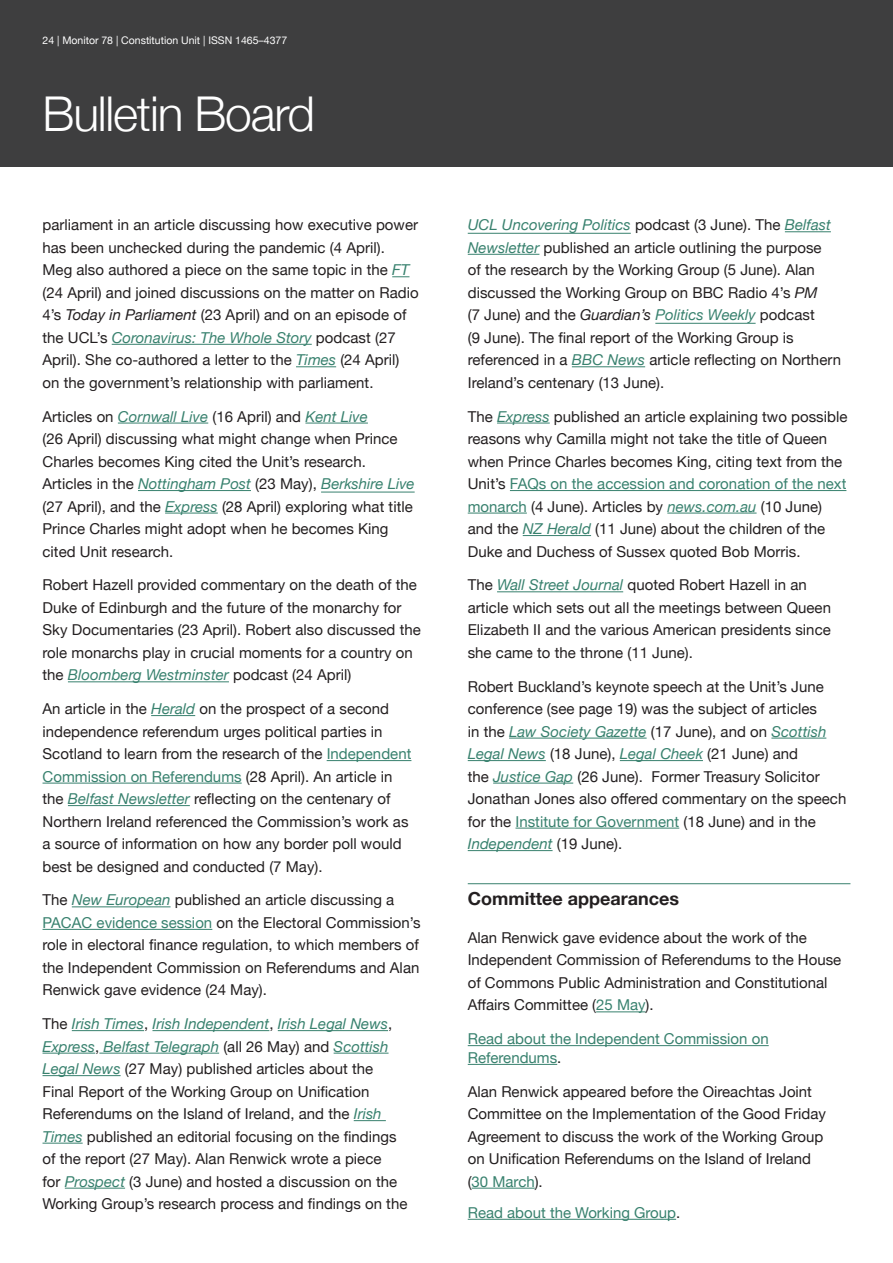
<style>
.page{position:relative;width:893px;height:1263px;background:#fff}
.page>*{position:absolute;margin:0;border:0;box-sizing:border-box;transform-origin:0 0}
.t1{font:300 48px "Helvetica Neue";letter-spacing:-.025em;color:#fff}
.t2{font:700 18px "Helvetica Neue";color:#231f20}
.t3{font:15px/22.5px "Helvetica Neue";color:#231f20}
.t4{font:15px/18.8px "Helvetica Neue";color:#38816e}
.t5{font:10.5px "Helvetica Neue";color:#fff}
.s1{font-style:italic;color:#38816e}
.s2{font-style:italic}
.s3{color:#38816e}
.s4{color:#231f20}
</style>
<div class="page">
<div style="left:0;top:0;width:893px;height:166px;background:#3e3e3f"></div>
<svg style="left:392px;top:276px;width:17px;height:1px"></svg>
<hr style="left:112px;top:344px;width:200px;height:1px;background:#38816e">
<hr style="left:296px;top:366px;width:40px;height:1px;background:#38816e">
<hr style="left:118px;top:423px;width:90px;height:1px;background:#38816e">
<hr style="left:305px;top:423px;width:63px;height:1px;background:#38816e">
<hr style="left:138px;top:490px;width:113px;height:1px;background:#38816e">
<hr style="left:321px;top:492px;width:94px;height:1px;background:#38816e">
<hr style="left:165px;top:513px;width:53px;height:1px;background:#38816e">
<hr style="left:68px;top:681px;width:161px;height:1px;background:#38816e">
<hr style="left:151px;top:715px;width:44px;height:1px;background:#38816e">
<hr style="left:327px;top:760px;width:84px;height:1px;background:#38816e">
<hr style="left:43px;top:783px;width:199px;height:1px;background:#38816e">
<hr style="left:68px;top:805px;width:122px;height:1px;background:#38816e">
<hr style="left:72px;top:906px;width:99px;height:1px;background:#38816e">
<hr style="left:43px;top:929px;width:169px;height:1px;background:#38816e">
<hr style="left:72px;top:1030px;width:72px;height:1px;background:#38816e">
<hr style="left:152px;top:1030px;width:117px;height:1px;background:#38816e">
<hr style="left:278px;top:1030px;width:110px;height:1px;background:#38816e">
<hr style="left:43px;top:1053px;width:52px;height:1px;background:#38816e">
<hr style="left:99px;top:1053px;width:120px;height:1px;background:#38816e">
<hr style="left:334px;top:1053px;width:55px;height:1px;background:#38816e">
<hr style="left:43px;top:1075px;width:78px;height:1px;background:#38816e">
<hr style="left:354px;top:1120px;width:32px;height:1px;background:#38816e">
<hr style="left:43px;top:1143px;width:40px;height:1px;background:#38816e">
<hr style="left:65px;top:1188px;width:60px;height:1px;background:#38816e">
<hr style="left:468px;top:233px;width:163px;height:1px;background:#38816e">
<hr style="left:785px;top:231px;width:46px;height:1px;background:#38816e">
<hr style="left:468px;top:254px;width:71px;height:1px;background:#38816e">
<hr style="left:655px;top:323px;width:101px;height:1px;background:#38816e">
<hr style="left:572px;top:366px;width:73px;height:1px;background:#38816e">
<hr style="left:497px;top:423px;width:53px;height:1px;background:#38816e">
<hr style="left:510px;top:490px;width:336px;height:1px;background:#38816e">
<hr style="left:468px;top:513px;width:59px;height:1px;background:#38816e">
<hr style="left:667px;top:513px;width:90px;height:1px;background:#38816e">
<hr style="left:523px;top:535px;width:68px;height:1px;background:#38816e">
<hr style="left:497px;top:591px;width:126px;height:1px;background:#38816e">
<hr style="left:509px;top:738px;width:138px;height:1px;background:#38816e">
<hr style="left:771px;top:738px;width:55px;height:1px;background:#38816e">
<hr style="left:468px;top:760px;width:78px;height:1px;background:#38816e">
<hr style="left:620px;top:760px;width:83px;height:1px;background:#38816e">
<hr style="left:493px;top:783px;width:80px;height:1px;background:#38816e">
<hr style="left:515px;top:828px;width:164px;height:1px;background:#38816e">
<hr style="left:468px;top:850px;width:85px;height:1px;background:#38816e">
<hr style="left:468px;top:883px;width:382px;height:1px;background:#38816e">
<hr style="left:596px;top:1011px;width:50px;height:1px;background:#38816e">
<hr style="left:468px;top:1045px;width:301px;height:1px;background:#38816e">
<hr style="left:468px;top:1064px;width:89px;height:1px;background:#38816e">
<hr style="left:472px;top:1188px;width:63px;height:1px;background:#38816e">
<hr style="left:468px;top:1219px;width:208px;height:1px;background:#38816e">
<p class="t5" style="left:43px;top:33px;width:246px">24 | Monitor 78 | Constitution Unit | ISSN 1465–4377</p>
<h1 class="t1" style="left:43px;top:76px;width:274px">Bulletin Board</h1>
<p class="t3" style="left:43px;top:215px;width:378px">parliament in an article discussing how executive power has been unchecked during the pandemic (4 April).<br>Meg also authored a piece on the same topic in the <span class="s1">FT </span>(24 April) and joined discussions on the matter on Radio 4’s <span class="s2">Today in Parliament</span> (23 April) and on an episode of the UCL’s <span class="s1">Coronavirus: The Whole Story</span> podcast (27<br>April). She co-authored a letter to the <span class="s1">Times</span> (24 April) on the government’s relationship with parliament.</p>
<p class="t3" style="left:43px;top:406px;width:374px">Articles on <span class="s1">Cornwall Live</span> (16 April) and <span class="s1">Kent Live<br></span>(26 April) discussing what might change when Prince Charles becomes King cited the Unit’s research.<br>Articles in the <span class="s1">Nottingham Post</span> (23 May), <span class="s1">Berkshire Live </span>(27 April), and the <span class="s1">Express</span> (28 April) exploring what title Prince Charles might adopt when he becomes King cited Unit research.</p>
<p class="t3" style="left:43px;top:575px;width:380px">Robert Hazell provided commentary on the death of the Duke of Edinburgh and the future of the monarchy for Sky Documentaries (23 April). Robert also discussed the role monarchs play in crucial moments for a country on the <span class="s1">Bloomberg Westminster</span> podcast (24 April)</p>
<p class="t3" style="left:43px;top:698px;width:370px">An article in the <span class="s1">Herald</span> on the prospect of a second independence referendum urges political parties in Scotland to learn from the research of the <span class="s3">Independent Commission on Referendums</span> (28 April). An article in the <span class="s1">Belfast Newsletter</span> reflecting on the centenary of Northern Ireland referenced the Commission’s work as a source of information on how any border poll would best be designed and conducted (7 May).</p>
<p class="t3" style="left:43px;top:890px;width:379px">The <span class="s1">New European</span> published an article discussing a <span class="s3">PACAC evidence session</span> on the Electoral Commission’s role in electoral finance regulation, to which members of the Independent Commission on Referendums and Alan Renwick gave evidence (24 May).</p>
<p class="t3" style="left:43px;top:1013px;width:366px">The <span class="s1">Irish Times</span>, <span class="s1">Irish Independent</span>, <span class="s1">Irish Legal News</span>, <span class="s1">Express</span>, <span class="s1">Belfast Telegraph</span> (all 26 May) and <span class="s1">Scottish Legal News</span> (27 May) published articles about the Final Report of the Working Group on Unification Referendums on the Island of Ireland, and the <span class="s1">Irish Times</span> published an editorial focusing on the findings of the report (27 May). Alan Renwick wrote a piece<br>for <span class="s1">Prospect</span> (3 June) and hosted a discussion on the Working Group’s research process and findings on the</p>
<p class="t3" style="left:468px;top:215px;width:375px"><span class="s1">UCL Uncovering Politics</span> podcast (3 June). The <span class="s1">Belfast Newsletter</span> published an article outlining the purpose<br>of the research by the Working Group (5 June). Alan discussed the Working Group on BBC Radio 4’s <span class="s2">PM<br></span>(7 June) and the <span class="s2">Guardian’s</span> <span class="s1">Politics Weekly</span> podcast<br>(9 June). The final report of the Working Group is referenced in a <span class="s1">BBC News</span> article reflecting on Northern Ireland’s centenary (13 June).</p>
<p class="t3" style="left:468px;top:406px;width:381px">The <span class="s1">Express</span> published an article explaining two possible reasons why Camilla might not take the title of Queen when Prince Charles becomes King, citing text from the Unit’s <span class="s3">FAQs on the accession and coronation of the next monarch</span> (4 June). Articles by <span class="s1">news.com.au</span> (10 June) and the <span class="s1">NZ Herald</span> (11 June) about the children of the Duke and Duchess of Sussex quoted Bob Morris.</p>
<p class="t3" style="left:468px;top:575px;width:365px">The <span class="s1">Wall Street Journal</span> quoted Robert Hazell in an article which sets out all the meetings between Queen Elizabeth II and the various American presidents since she came to the throne (11 June).</p>
<p class="t3" style="left:468px;top:676px;width:380px">Robert Buckland’s keynote speech at the Unit’s June conference (see page 19) was the subject of articles<br>in the <span class="s1">Law Society Gazette</span> (17 June), and on <span class="s1">Scottish Legal News</span> (18 June), <span class="s1">Legal Cheek</span> (21 June) and<br>the <span class="s1">Justice Gap</span> (26 June). Former Treasury Solicitor Jonathan Jones also offered commentary on the speech for the <span class="s3">Institute for Government</span> (18 June) and in the <span class="s1">Independent</span> (19 June).</p>
<p class="t2" style="left:468px;top:885px;width:213px">Committee appearances</p>
<p class="t3" style="left:468px;top:927px;width:375px">Alan Renwick gave evidence about the work of the Independent Commission of Referendums to the House of Commons Public Administration and Constitutional Affairs Committee (<span class="s3">25 May</span>).</p>
<p class="t4" style="left:468px;top:1030px;width:302px">Read about the Independent Commission on<br>Referendums<span class="s4">.</span></p>
<p class="t3" style="left:468px;top:1081px;width:360px">Alan Renwick appeared before the Oireachtas Joint Committee on the Implementation of the Good Friday Agreement to discuss the work of the Working Group on Unification Referendums on the Island of Ireland (<span class="s3">30 March</span>).</p>
<p class="t4" style="left:468px;top:1204px;width:214px">Read about the Working Group<span class="s4">.</span></p>
</div>
